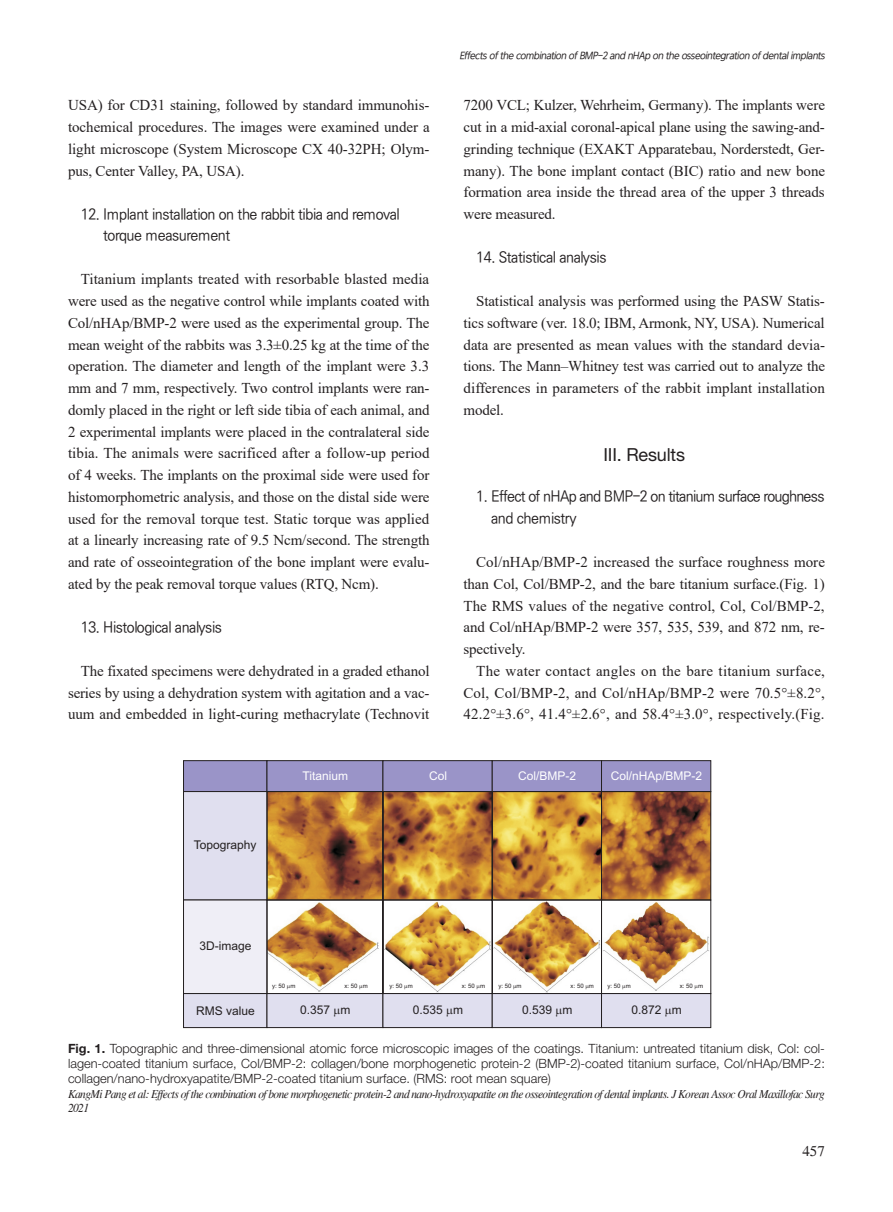
<style>
.page{position:relative;width:893px;height:1212px;background:#fff}
.page>*{position:absolute;margin:0;border:0;box-sizing:border-box;transform-origin:0 0}
.t1{font:18px "Helvetica Neue LT Pro";letter-spacing:-.01em;color:#231f20}
.t2{font:15px/21.8px "Times New Roman";letter-spacing:-.005em;color:#231f20;text-align:justify}
.t3{font:15px/21.8px "Ko Pub World Dotum PM";letter-spacing:-.03em;color:#231f20;scale:.95 1}
.t4{font:15px/21.8px "Ko Pub World Dotum PM";letter-spacing:-.05em;color:#231f20;scale:.95 1}
.t5{font:15px "Times";color:#231f20}
.t6{font:300 12.75px/15.3px "Helvetica Neue LT Pro";color:#231f20;text-align:justify}
.t7{font:italic 12px/14.4px "Times";letter-spacing:-.05em;color:#231f20;scale:.95 1}
.t8{font:12px "Arial";color:#231f20}
.t9{font:12px "Arial";color:#fff}
.t10{font:italic 10.5px "Bareun Dotum 1";color:#231f20;scale:.9 1}
.t11{font:6px "Arial";color:#231f20}
.s1{font-weight:700}
</style>
<div class="page">
<div style="left:183px;top:760px;width:84px;height:32px;background:#9a94c8;border:1px solid #231f20"></div>
<div style="left:267px;top:760px;width:116px;height:32px;background:#9a94c8;border:1px solid #231f20"></div>
<div style="left:382px;top:760px;width:111px;height:32px;background:#9a94c8;border:1px solid #231f20"></div>
<div style="left:492px;top:760px;width:110px;height:32px;background:#9a94c8;border:1px solid #231f20"></div>
<div style="left:601px;top:760px;width:110px;height:32px;background:#9a94c8;border:1px solid #231f20"></div>
<div style="left:183px;top:791px;width:84px;height:109px;background:#e0dfef;border:1px solid #231f20"></div>
<svg style="left:266px;top:791px;width:446px;height:108px;background:#b77c32"></svg>
<div style="left:183px;top:899px;width:84px;height:95px;background:#efeef6;border:1px solid #231f20"></div>
<div style="left:183px;top:993px;width:84px;height:35px;background:#e0dfef;border:1px solid #231f20"></div>
<div style="left:267px;top:993px;width:116px;height:35px;background:#e0dfef;border:1px solid #231f20"></div>
<div style="left:382px;top:993px;width:111px;height:35px;background:#e0dfef;border:1px solid #231f20"></div>
<div style="left:492px;top:993px;width:110px;height:35px;background:#e0dfef;border:1px solid #231f20"></div>
<div style="left:601px;top:993px;width:110px;height:35px;background:#e0dfef;border:1px solid #231f20"></div>
<svg style="left:266px;top:899px;width:446px;height:95px"></svg>
<p class="t2" style="left:68px;top:94px;width:363px">USA) for CD31 staining, followed by standard immunohis&shy;tochemical procedures. The images were examined under a light microscope (System Microscope CX 40-32PH; Olym&shy;pus, Center Valley, PA, USA).</p>
<p class="t3" style="left:103px;top:204px;width:314px;text-indent:-22px">12. Implant installation on the rabbit tibia and removal torque measurement</p>
<p class="t2" style="left:68px;top:268px;width:363px;text-indent:13px">Titanium implants treated with resorbable blasted media were used as the negative control while implants coated with Col/nHAp/BMP-2 were used as the experimental group. The mean weight of the rabbits was 3.3±0.25 kg at the time of the operation. The diameter and length of the implant were 3.3 mm and 7 mm, respectively. Two control implants were ran&shy;domly placed in the right or left side tibia of each animal, and 2 experimental implants were placed in the contralateral side tibia. The animals were sacrificed after a follow-up period of 4 weeks. The implants on the proximal side were used for histomorphometric analysis, and those on the distal side were used for the removal torque test. Static torque was applied at a linearly increasing rate of 9.5 Ncm/second. The strength and rate of osseointegration of the bone implant were evalu&shy;ated by the peak removal torque values (RTQ, Ncm).</p>
<p class="t3" style="left:81px;top:617px;width:150px">13. Histological analysis</p>
<p class="t2" style="left:68px;top:659px;width:363px;text-indent:13px">The fixated specimens were dehydrated in a graded ethanol series by using a dehydration system with agitation and a vac&shy;uum and embedded in light-curing methacrylate (Technovit</p>
<p class="t10" style="left:459px;top:51px;width:410px">Effectsofthe combination ofBMP-2 and nHAp on the osseointegration ofdentalimplants</p>
<p class="t2" style="left:463px;top:94px;width:363px">7200 VCL; Kulzer, Wehrheim, Germany). The implants were cut in a mid-axial coronal-apical plane using the sawing-and&shy;grinding technique (EXAKT Apparatebau, Norderstedt, Ger&shy;many). The bone implant contact (BIC) ratio and new bone formation area inside the thread area of the upper 3 threads were measured.</p>
<p class="t3" style="left:476px;top:247px;width:139px">14. Statistical analysis</p>
<p class="t2" style="left:463px;top:290px;width:363px;text-indent:13px">Statistical analysis was performed using the PASW Statis&shy;tics software (ver. 18.0; IBM, Armonk, NY, USA). Numerical data are presented as mean values with the standard devia&shy;tions. The Mann–Whitney test was carried out to analyze the differences in parameters of the rabbit implant installation model.</p>
<p class="t1" style="left:603px;top:444px;width:83px">III. Results</p>
<p class="t4" style="left:491px;top:486px;width:352px;text-indent:-15px">1. Effect of nHAp and BMP-2 on titanium surface roughness and chemistry</p>
<p class="t2" style="left:463px;top:551px;width:363px;text-indent:13px">Col/nHAp/BMP-2 increased the surface roughness more than Col, Col/BMP-2, and the bare titanium surface.(Fig. 1)<br>The RMS values of the negative control, Col, Col/BMP-2, and Col/nHAp/BMP-2 were 357, 535, 539, and 872 nm, re&shy;spectively.</p>
<p class="t2" style="left:463px;top:659px;width:363px;text-indent:13px">The water contact angles on the bare titanium surface, Col, Col/BMP-2, and Col/nHAp/BMP-2 were 70.5°±8.2°, 42.2°±3.6°, 41.4°±2.6°, and 58.4°±3.0°, respectively.(Fig.</p>
<p class="t8" style="left:194px;top:840px;width:64px">Topography</p>
<p class="t9" style="left:303px;top:771px;width:47px">Titanium</p>
<p class="t9" style="left:429px;top:772px;width:19px">Col</p>
<p class="t9" style="left:518px;top:772px;width:60px">Col/BMP-2</p>
<p class="t9" style="left:611px;top:772px;width:93px">Col/nHAp/BMP-2</p>
<p class="t8" style="left:199px;top:941px;width:54px">3D-image</p>
<p class="t8" style="left:196px;top:1006px;width:60px">RMS value</p>
<p class="t11" style="left:272px;top:983px;width:25px">y: 50 m</p>
<p class="t11" style="left:344px;top:983px;width:25px">x: 50 m</p>
<p class="t11" style="left:389px;top:983px;width:25px">y: 50 m</p>
<p class="t11" style="left:462px;top:983px;width:25px">x: 50 m</p>
<p class="t11" style="left:498px;top:983px;width:25px">y: 50 m</p>
<p class="t11" style="left:571px;top:983px;width:25px">x: 50 m</p>
<p class="t11" style="left:607px;top:983px;width:25px">y: 50 m</p>
<p class="t11" style="left:680px;top:983px;width:25px">x: 50 m</p>
<p class="t8" style="left:300px;top:1005px;width:52px">0.357 m</p>
<p class="t8" style="left:413px;top:1005px;width:52px">0.535 m</p>
<p class="t8" style="left:522px;top:1005px;width:52px">0.539 m</p>
<p class="t8" style="left:631px;top:1005px;width:52px">0.872 m</p>
<p class="t6" style="left:68px;top:1040px;width:758px"><span class="s1">Fig. 1.</span> Topographic and three-dimensional atomic force microscopic images of the coatings. Titanium: untreated titanium disk, Col: col&shy;lagen-coated titanium surface, Col/BMP-2: collagen/bone morphogenetic protein-2 (BMP-2)-coated titanium surface, Col/nHAp/BMP-2: collagen/nano-hydroxyapatite/BMP-2-coated titanium surface. (RMS: root mean square)</p>
<p class="t7" style="left:68px;top:1087px;width:798px">KangMi Pang et al: Effects of the combination of bone morphogenetic protein-2 and nano-hydroxyapatite on the osseointegration of dental implants. J Korean Assoc Oral Maxillofac Surg<br>2021</p>
<p class="t5" style="left:802px;top:1143px;width:24px">457</p>
</div>
